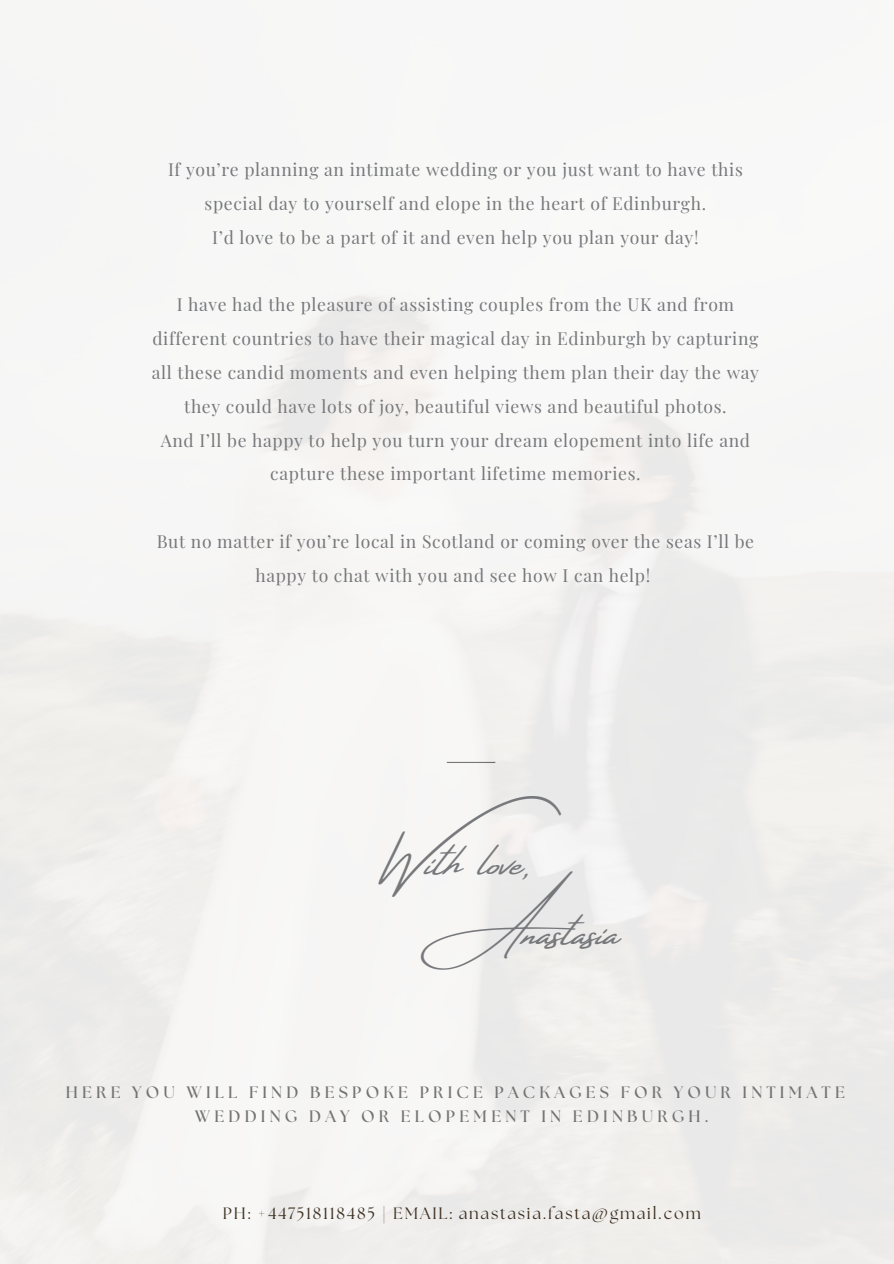
<style>
.page{position:relative;width:894px;height:1264px;background:#fff}
.page>*{position:absolute;margin:0;border:0;box-sizing:border-box;transform-origin:0 0}
.t1{font:43.05px "Amsterdam Four Slant";color:#77787b}
.t2{font:17.55px/33.8px "Playfair Display";letter-spacing:.035em;color:#77787b;text-align:center}
.t3{font:700 16.5px/23.7px "The Seasons";letter-spacing:.255em;color:#737373;text-align:center}
.t4{font:16.35px "The Seasons";letter-spacing:.105em;color:#3e3223}
</style>
<div class="page">
<p class="t2" style="left:168px;top:152px;width:576px">If you’re planning an intimate wedding or you just want to have this special day to yourself and elope in the heart of Edinburgh.</p>
<p class="t2" style="left:212px;top:220px;width:488px">I’d love to be a part of it and even help you plan your day!</p>
<p class="t2" style="left:152px;top:287px;width:608px">I have had the pleasure of assisting couples from the UK and from different countries to have their magical day in Edinburgh by capturing all these candid moments and even helping them plan their day the way they could have lots of joy, beautiful views and beautiful photos.</p>
<h1 class="t2" style="left:161px;top:422px;width:590px">And I’ll be happy to help you turn your dream elopement into life and capture these important lifetime memories.</h1>
<h1 class="t2" style="left:157px;top:523px;width:598px">But no matter if you’re local in Scotland or coming over the seas I’ll be happy to chat with you and see how I can help!</h1>
<p class="t1" style="left:382px;top:839px;width:184px">With love,</p>
<p class="t1" style="left:453px;top:909px;width:164px">Anastasia</p>
<h2 class="t3" style="left:66px;top:1081px;width:780px">HERE YOU WILL FIND BESPOKE PRICE PACKAGES FOR YOUR INTIMATE<br>WEDDING DAY OR ELOPEMENT IN EDINBURGH.</h2>
<p class="t4" style="left:223px;top:1206px;width:479px">PH: +447518118485 | EMAIL: anastasia.fasta@gmail.com</p>
</div>
